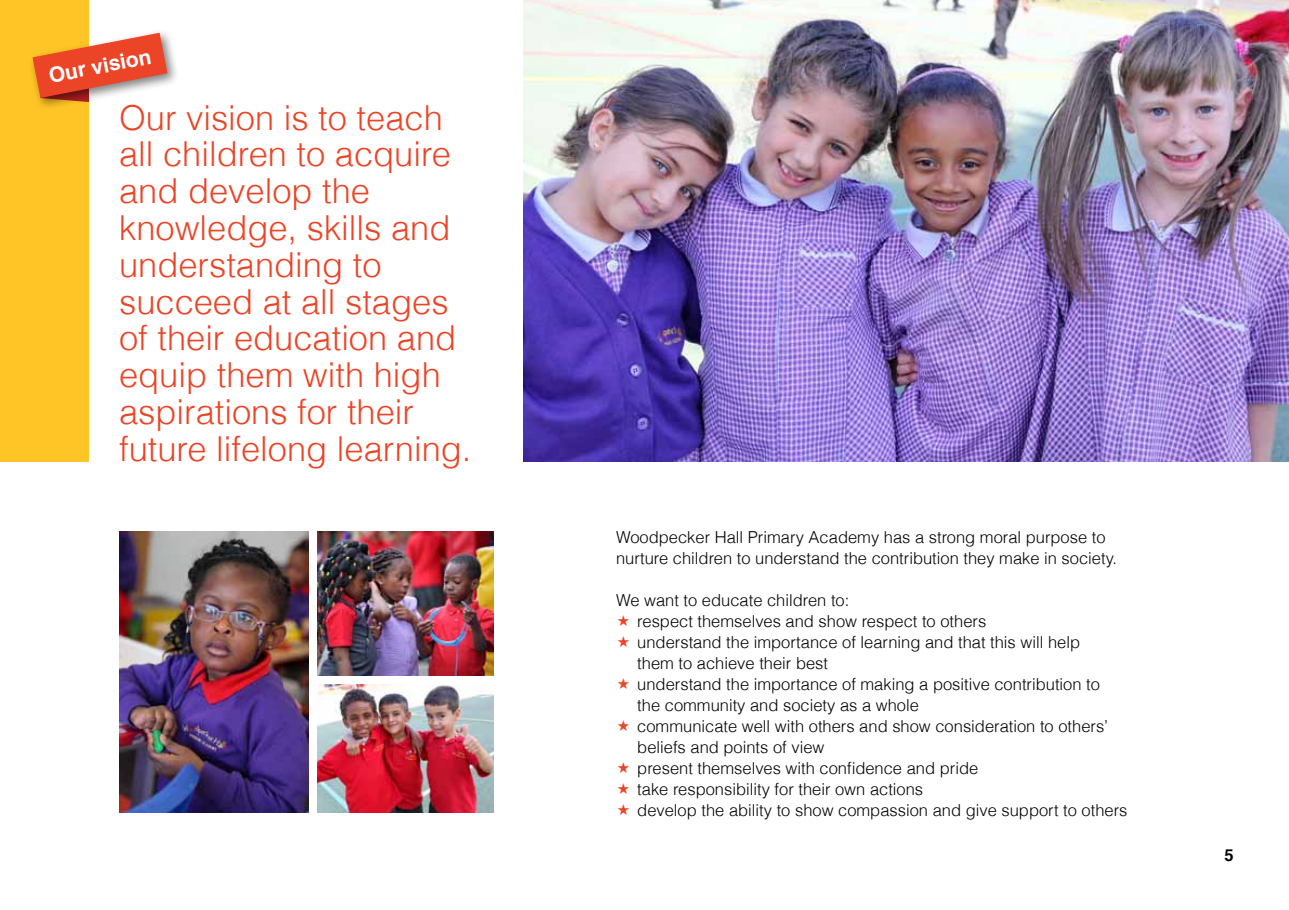
<style>
.page{position:relative;width:1289px;height:910px;background:#fff}
.page>*{position:absolute;margin:0;border:0;box-sizing:border-box;transform-origin:0 0}
.t1{font:300 34.5px/36.8px "Helvetica";color:#ec4426}
.t2{font:700 21px "Helvetica";color:#fff}
.t3{font:300 16.5px/21px "Helvetica";color:#000}
.t4{font:700 16.5px "Helvetica";color:#000}
</style>
<div class="page">
<div style="left:0;top:0;width:1288px;height:461px;background:#ffc425"></div>
<img style="left:523px;top:0;width:765px;height:461px">
<div style="left:89px;top:0;width:434px;height:461px;background:#fff"></div>
<div style="left:28px;top:29px;width:152px;height:82px;background:#000;opacity:.5"></div>
<svg style="left:33px;top:33px;width:134px;height:72px"></svg>
<img style="left:119px;top:531px;width:190px;height:282px">
<img style="left:318px;top:531px;width:176px;height:144px">
<img style="left:318px;top:684px;width:176px;height:129px">
<p class="t2" style="left:46px;top:59px;width:105px;rotate:-11deg">Our vision</p>
<h1 class="t1" style="left:119px;top:99px;width:354px">Our vision is to teach all children to acquire and develop the knowledge, skills and understanding to succeed at all stages of their education and equip them with high aspirations for their future lifelong learning.</h1>
<p class="t3" style="left:616px;top:527px;width:502px">Woodpecker Hall Primary Academy has a strong moral purpose to nurture children to understand the contribution they make in society.</p>
<p class="t3" style="left:637px;top:590px;width:491px;text-indent:-21px">We want to educate children to:<br>respect themselves and show respect to others<br>understand the importance of learning and that this will help<br>them to achieve their best<br>understand the importance of making a positive contribution to<br>the community and society as a whole<br>communicate well with others and show consideration to others’ beliefs and points of view<br>present themselves with confidence and pride<br>take responsibility for their own actions<br>develop the ability to show compassion and give support to others</p>
<p class="t4" style="left:1224px;top:842px;width:11px">5</p>
</div>
